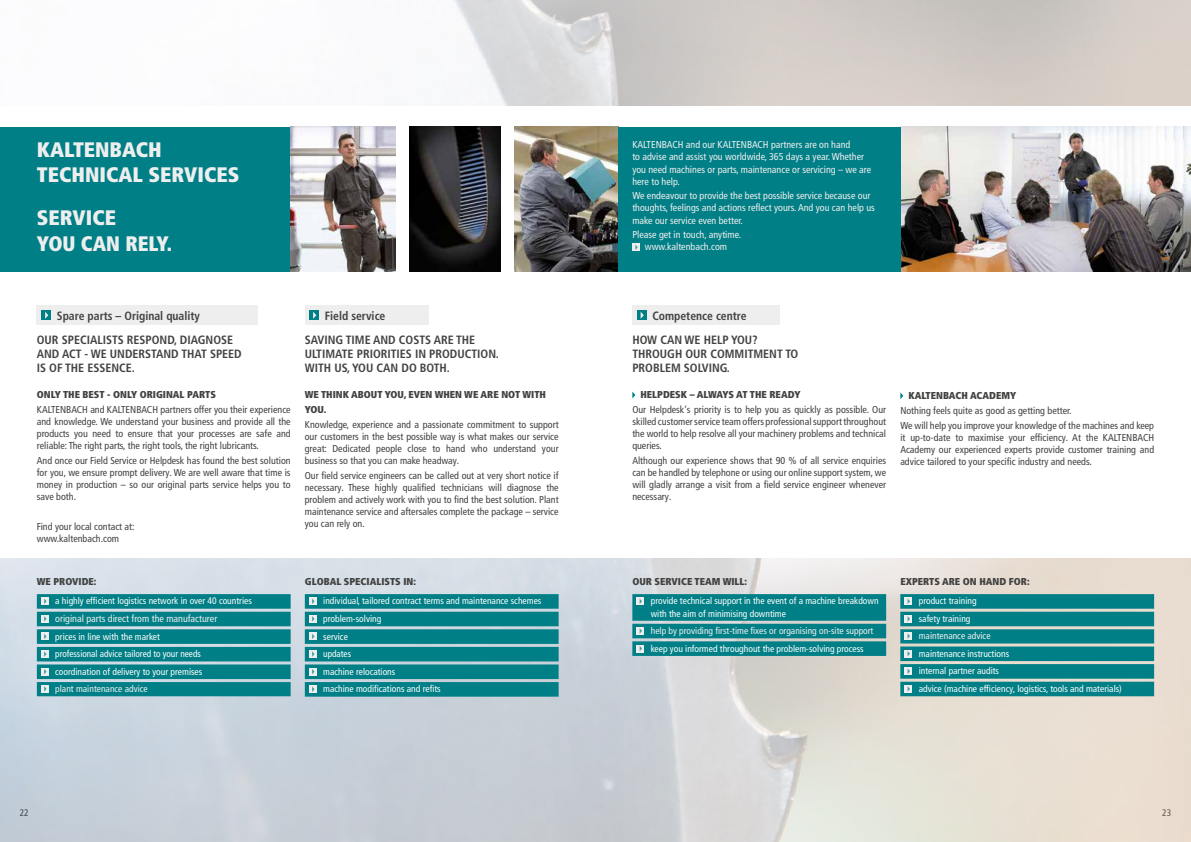
<style>
.page{position:relative;width:1191px;height:842px;background:#fff}
.page>*{position:absolute;margin:0;border:0;box-sizing:border-box;transform-origin:0 0}
.t1{font:900 condensed 21px/25.2px "Frutiger LT Com";color:#eee}
.t2{font:700 condensed 12px/24.2px "Frutiger LT Com";color:#424241}
.t3{font:condensed 10px/12px "Frutiger LT Com";color:#424241;text-align:justify}
.t4{font:condensed 10px/12.1px "Frutiger LT Com";color:#eee}
.t5{font:900 condensed 10px/14.9px "Frutiger LT Com";color:#424241}
.t6{font:900 condensed 10px "Frutiger LT Std";color:#424241}
.t7{font:condensed 9.5px/17.6px "Frutiger LT Com";color:#fdfdfd}
.t8{font:condensed 9.5px "Frutiger LT Com";color:#eee}
.t9{font:condensed 9.5px "Frutiger LT Com";color:#424241}
</style>
<div class="page">
<img style="left:0;top:0;width:1191px;height:842px">
<div style="left:0;top:106px;width:1191px;height:452px;background:#fff"></div>
<div style="left:0;top:127px;width:291px;height:144px;background:#007f86"></div>
<img style="left:291px;top:127px;width:104px;height:144px">
<img style="left:900px;top:127px;width:291px;height:144px">
<img style="left:514px;top:127px;width:104px;height:144px">
<img style="left:410px;top:127px;width:90px;height:144px">
<div style="left:618px;top:127px;width:282px;height:144px;background:#007f86"></div>
<div style="left:37px;top:305px;width:221px;height:20px;background:#eee"></div>
<div style="left:632px;top:305px;width:148px;height:20px;background:#eee"></div>
<div style="left:305px;top:305px;width:123px;height:20px;background:#eee"></div>
<div style="left:41px;top:310px;width:10px;height:10px;background:#007f86"></div>
<svg style="left:45px;top:312px;width:3px;height:7px"></svg>
<div style="left:636px;top:310px;width:10px;height:10px;background:#007f86"></div>
<svg style="left:640px;top:312px;width:4px;height:7px"></svg>
<svg style="left:632px;top:392px;width:3px;height:6px"></svg>
<div style="left:309px;top:310px;width:10px;height:10px;background:#007f86"></div>
<svg style="left:313px;top:312px;width:3px;height:7px"></svg>
<svg style="left:900px;top:392px;width:3px;height:7px"></svg>
<svg style="left:632px;top:244px;width:8px;height:7px"></svg>
<svg style="left:37px;top:594px;width:254px;height:102px;background:#228e95"></svg>
<svg style="left:305px;top:594px;width:253px;height:103px;background:#218d94"></svg>
<svg style="left:632px;top:594px;width:254px;height:62px;background:#18888e"></svg>
<svg style="left:900px;top:594px;width:254px;height:102px;background:#258e92"></svg>
<h1 class="t1" style="left:37px;top:137px;width:204px">KALTENBACH<br>TECHNICAL SERVICES</h1>
<h1 class="t1" style="left:37px;top:205px;width:137px">SERVICE<br>YOU CAN RELY.</h1>
<p class="t2" style="left:37px;top:303px;width:198px;text-indent:20px">Spare parts – Original quality<br>OUR SPECIALISTS RESPOND, DIAGNOSE</p>
<p class="t2" style="left:37px;top:347px;width:206px;line-height:14.2px">AND ACT - WE UNDERSTAND THAT SPEED<br>IS OF THE ESSENCE.</p>
<p class="t5" style="left:37px;top:387px;width:180px">ONLY THE BEST - ONLY ORIGINAL PARTS</p>
<p class="t3" style="left:37px;top:404px;width:255px">KALTENBACH and KALTENBACH partners offer you their experience and knowledge. We understand your business and provide all the products you need to ensure that your processes are safe and reliable: The right parts, the right tools, the right lubricants.</p>
<p class="t3" style="left:37px;top:455px;width:255px">And once our Field Service or Helpdesk has found the best solution for you, we ensure prompt delivery. We are well aware that time is money in production – so our original parts service helps you to save both.</p>
<p class="t3" style="left:37px;top:521px;width:99px">Find your local contact at: www.kaltenbach.com</p>
<p class="t6" style="left:37px;top:575px;width:61px">WE PROVIDE:</p>
<p class="t7" style="left:55px;top:592px;width:198px">a highly efficient logistics network in over 40 countries</p>
<p class="t4" style="left:55px;top:612px;width:163px">original parts direct from the manufacturer</p>
<p class="t7" style="left:55px;top:627px;width:149px">prices in line with the market professional advice tailored to your needs coordination of delivery to your premises</p>
<p class="t8" style="left:55px;top:683px;width:94px">plant maintenance advice</p>
<p class="t2" style="left:305px;top:303px;width:172px;text-indent:20px">Field service<br>SAVING TIME AND COSTS ARE THE</p>
<p class="t2" style="left:305px;top:347px;width:196px;line-height:14.2px">ULTIMATE PRIORITIES IN PRODUCTION.<br>WITH US, YOU CAN DO BOTH.</p>
<p class="t5" style="left:305px;top:387px;width:243px">WE THINK ABOUT YOU, EVEN WHEN WE ARE NOT WITH<br>YOU.</p>
<p class="t3" style="left:305px;top:419px;width:255px">Knowledge, experience and a passionate commitment to support our customers in the best possible way is what makes our service great: Dedicated people close to hand who understand your business so that you can make headway.</p>
<p class="t3" style="left:305px;top:470px;width:255px">Our field service engineers can be called out at very short notice if necessary. These highly qualified technicians will diagnose the problem and actively work with you to find the best solution. Plant maintenance service and aftersales complete the package – service you can rely on.</p>
<p class="t5" style="left:305px;top:574px;width:113px">GLOBAL SPECIALISTS IN:</p>
<p class="t7" style="left:323px;top:592px;width:220px">individual, tailored contract terms and maintenance schemes problem-solving<br>service<br>updates<br>machine relocations<br>machine modifications and refits</p>
<p class="t4" style="left:632px;top:139px;width:240px">KALTENBACH and our KALTENBACH partners are on hand<br>to advise and assist you worldwide, 365 days a year. Whether you need machines or parts, maintenance or servicing – we are here to help.</p>
<p class="t4" style="left:632px;top:190px;width:244px">We endeavour to provide the best possible service because our thoughts, feelings and actions reflect yours. And you can help us make our service even better.</p>
<p class="t4" style="left:632px;top:229px;width:110px;text-align:center">Please get in touch, anytime. www.kaltenbach.com</p>
<p class="t2" style="left:632px;top:303px;width:127px;text-indent:20px">Competence centre<br>HOW CAN WE HELP YOU?</p>
<p class="t2" style="left:632px;top:347px;width:167px;line-height:14.2px">THROUGH OUR COMMITMENT TO<br>PROBLEM SOLVING.</p>
<p class="t5" style="left:640px;top:387px;width:161px">HELPDESK – ALWAYS AT THE READY</p>
<p class="t3" style="left:632px;top:404px;width:255px">Our Helpdesk‘s priority is to help you as quickly as possible. Our skilled customer service team offers professional support throughout the world to help resolve all your machinery problems and technical queries.</p>
<p class="t3" style="left:632px;top:455px;width:255px">Although our experience shows that 90 % of all service enquiries can be handled by telephone or using our online support system, we will gladly arrange a visit from a field service engineer whenever necessary.</p>
<p class="t5" style="left:908px;top:388px;width:109px">KALTENBACH ACADEMY</p>
<p class="t3" style="left:900px;top:403px;width:255px;line-height:14.9px">Nothing feels quite as good as getting better.<br>We will help you improve your knowledge of the machines and keep</p>
<p class="t3" style="left:900px;top:431px;width:255px">it up-to-date to maximise your efficiency. At the KALTENBACH Academy our experienced experts provide customer training and advice tailored to your specific industry and needs.</p>
<p class="t5" style="left:632px;top:574px;width:116px">OUR SERVICE TEAM WILL:</p>
<p class="t7" style="left:651px;top:595px;width:229px;line-height:12px">provide technical support in the event of a machine breakdown with the aim of minimising downtime</p>
<p class="t8" style="left:651px;top:625px;width:224px">help by providing first-time fixes or organising on-site support</p>
<p class="t7" style="left:651px;top:639px;width:214px">keep you informed throughout the problem-solving process</p>
<p class="t5" style="left:900px;top:574px;width:131px">EXPERTS ARE ON HAND FOR:</p>
<p class="t7" style="left:918px;top:592px;width:59px">product training safety training</p>
<p class="t8" style="left:918px;top:630px;width:73px">maintenance advice</p>
<p class="t7" style="left:918px;top:645px;width:205px">maintenance instructions<br>internal partner audits<br>advice (machine efficiency, logistics, tools and materials)</p>
<p class="t9" style="left:20px;top:807px;width:10px">22</p>
<p class="t9" style="left:1162px;top:807px;width:10px">23</p>
</div>
